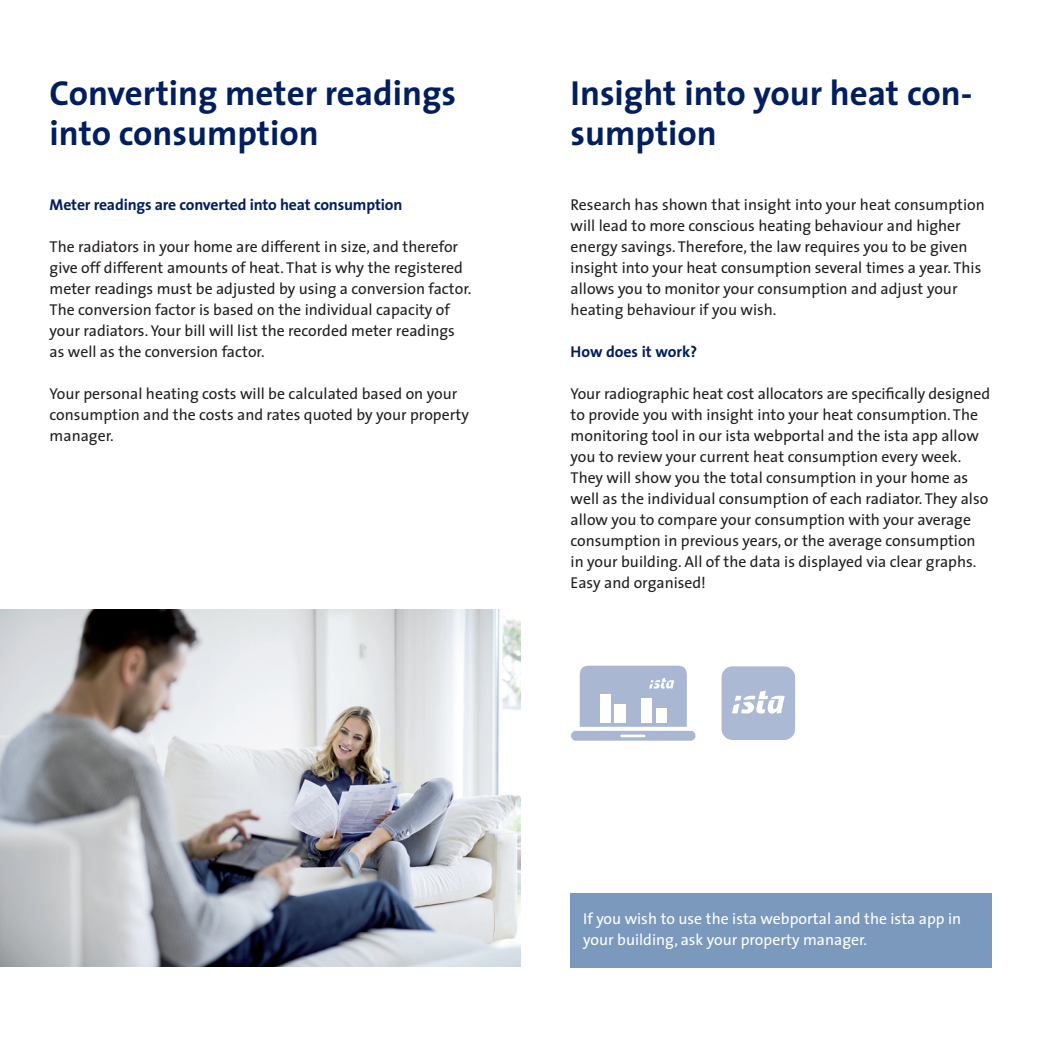
<style>
.page{position:relative;width:1042px;height:1042px;background:#fff}
.page>*{position:absolute;margin:0;border:0;box-sizing:border-box;transform-origin:0 0}
.t1{font:700 35px/40.2px "Ista The Sans";color:#011e5f}
.t2{font:15.75px/21px "Ista The Sans";color:#231f20}
.t3{font:15.75px/21px "Ista The Sans";color:#fff}
.t4{font:700 15.75px "Ista The Sans";letter-spacing:-.01em;color:#011e5f}
</style>
<div class="page">
<div style="left:571px;top:731px;width:124px;height:9px;background:#a9b7d3;border-radius:5px"></div>
<hr style="left:620px;top:734px;width:25px;height:3px;background:#fff">
<svg style="left:580px;top:665px;width:107px;height:62px"></svg>
<img style="left:0;top:609px;width:521px;height:357px">
<div style="left:721px;top:666px;width:74px;height:74px;background:#abb9d5;border-radius:11px"></div>
<svg style="left:732px;top:690px;width:53px;height:23px"></svg>
<div style="left:570px;top:893px;width:422px;height:74px;background:#7b99bd"></div>
<h1 class="t1" style="left:50px;top:72px;width:408px">Converting meter readings into consumption</h1>
<p class="t4" style="left:50px;top:191px;width:354px">Meter readings are converted into heat consumption</p>
<p class="t2" style="left:50px;top:236px;width:423px">The radiators in your home are different in size, and therefor give off different amounts of heat. That is why the registered meter readings must be adjusted by using a conversion factor.<br>The conversion factor is based on the individual capacity of your radiators. Your bill will list the recorded meter readings as well as the conversion factor.</p>
<p class="t2" style="left:50px;top:383px;width:421px">Your personal heating costs will be calculated based on your consumption and the costs and rates quoted by your property manager.</p>
<h1 class="t1" style="left:570px;top:72px;width:403px">Insight into your heat con&shy;sumption</h1>
<p class="t2" style="left:570px;top:194px;width:416px">Research has shown that insight into your heat consumption will lead to more conscious heating behaviour and higher energy savings. Therefore, the law requires you to be given insight into your heat consumption several times a year. This allows you to monitor your consumption and adjust your heating behaviour if you wish.</p>
<p class="t4" style="left:570px;top:338px;width:128px">How does it work?</p>
<p class="t2" style="left:570px;top:383px;width:421px">Your radiographic heat cost allocators are specifically designed to provide you with insight into your heat consumption. The monitoring tool in our ista webportal and the ista app allow you to review your current heat consumption every week.<br>They will show you the total consumption in your home as well as the individual consumption of each radiator. They also allow you to compare your consumption with your average consumption in previous years, or the average consumption in your building. All of the data is displayed via clear graphs.<br>Easy and organised!</p>
<p class="t3" style="left:583px;top:908px;width:379px">If you wish to use the ista webportal and the ista app in your building, ask your property manager.</p>
</div>
